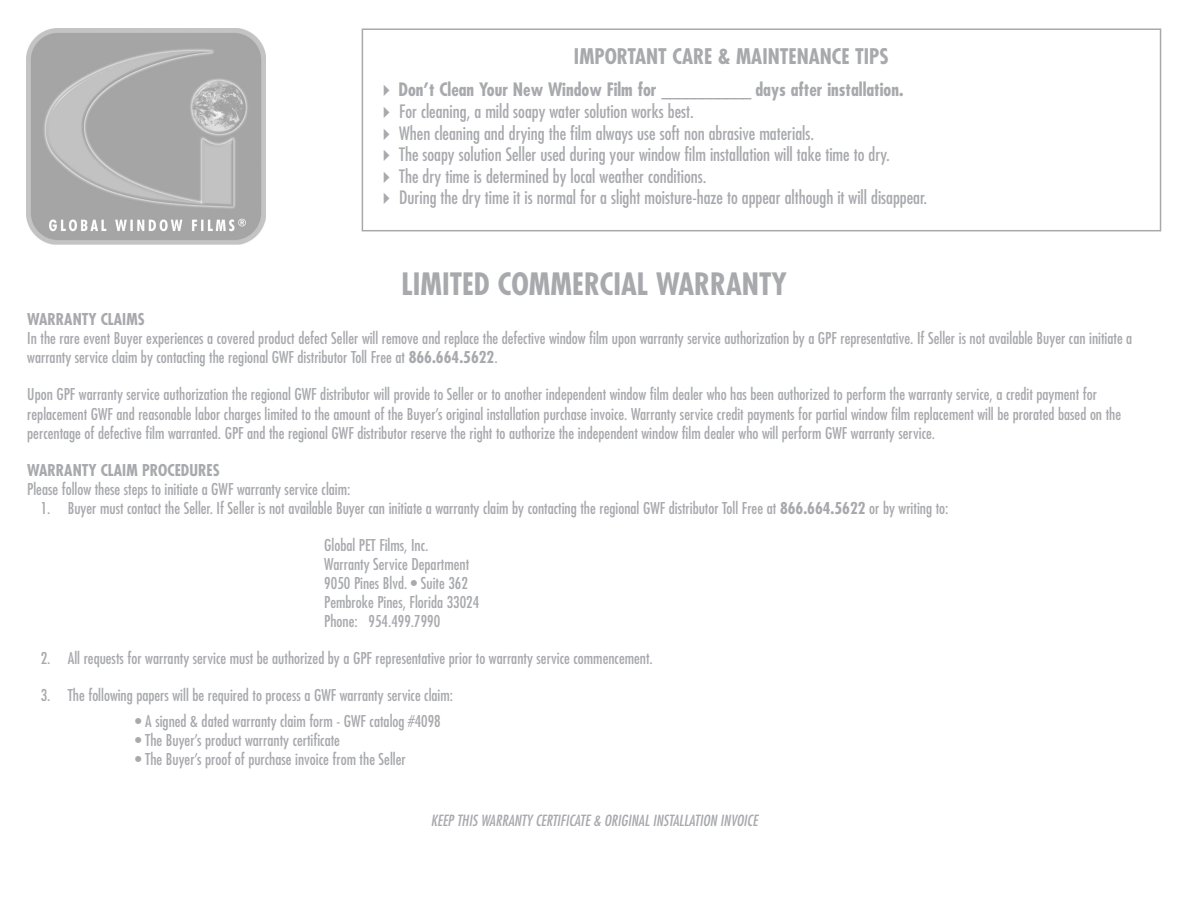
<style>
.page{position:relative;width:1188px;height:918px;background:#fff}
.page>*{position:absolute;margin:0;border:0;box-sizing:border-box;transform-origin:0 0}
.t1{font:700 condensed 30px "Futura";color:#a8a9ad}
.t2{font:700 condensed 21px "Futura";color:#a8a9ad}
.t3{font:condensed 18px "Futura";color:#a8a9ad}
.t4{font:700 condensed 18px "Futura";color:#a8a9ad}
.t5{font:condensed 15.9px "Futura";color:#a8a9ad}
.t6{font:700 condensed 15.9px "Futura";color:#a8a9ad}
.t7{font:italic condensed 15px "Futura";color:#a8a9ad}
.s1{font-weight:700}
</style>
<div class="page">
<div style="left:362px;top:28px;width:799px;height:203px;border:2px solid #a8a9ad"></div>
<img style="left:27px;top:29px;width:239px;height:216px">
<p class="t2" style="left:574px;top:43px;width:316px">IMPORTANT CARE &amp; MAINTENANCE TIPS</p>
<p class="t4" style="left:377px;top:78px;width:528px">✔ Don’t Clean Your New Window Film for ___________ days after installation.</p>
<p class="t3" style="left:377px;top:100px;width:318px">✔ For cleaning, a mild soapy water solution works best.</p>
<p class="t3" style="left:377px;top:122px;width:438px">✔ When cleaning and drying the film always use soft non abrasive materials.</p>
<p class="t3" style="left:377px;top:143px;width:514px">✔ The soapy solution Seller used during your window film installation will take time to dry.</p>
<p class="t3" style="left:377px;top:165px;width:331px">✔ The dry time is determined by local weather conditions.</p>
<p class="t3" style="left:377px;top:186px;width:552px">✔ During the dry time it is normal for a slight moisture-haze to appear although it will disappear.</p>
<p class="t1" style="left:402px;top:265px;width:387px">LIMITED COMMERCIAL WARRANTY</p>
<p class="t6" style="left:27px;top:309px;width:119px">WARRANTY CLAIMS</p>
<p class="t5" style="left:27px;top:328px;width:1107px">In the rare event Buyer experiences a covered product defect Seller will remove and replace the defective window film upon warranty service authorization by a GPF representative. If Seller is not available Buyer can initiate a</p>
<p class="t5" style="left:27px;top:347px;width:472px">warranty service claim by contacting the regional GWF distributor Toll Free at <span class="s1">866.664.5622</span>.</p>
<p class="t5" style="left:27px;top:385px;width:1071px">Upon GPF warranty service authorization the regional GWF distributor will provide to Seller or to another independent window film dealer who has been authorized to perform the warranty service, a credit payment for</p>
<p class="t5" style="left:27px;top:404px;width:1095px">replacement GWF and reasonable labor charges limited to the amount of the Buyer’s original installation purchase invoice. Warranty service credit payments for partial window film replacement will be prorated based on the</p>
<p class="t5" style="left:27px;top:423px;width:909px">percentage of defective film warranted. GPF and the regional GWF distributor reserve the right to authorize the independent window film dealer who will perform GWF warranty service.</p>
<p class="t6" style="left:27px;top:460px;width:194px">WARRANTY CLAIM PROCEDURES</p>
<p class="t5" style="left:27px;top:479px;width:325px">Please follow these steps to initiate a GWF warranty service claim:</p>
<p class="t5" style="left:41px;top:498px;width:909px">1. Buyer must contact the Seller. If Seller is not available Buyer can initiate a warranty claim by contacting the regional GWF distributor Toll Free at <span class="s1">866.664.5622</span> or by writing to:</p>
<p class="t5" style="left:324px;top:535px;width:106px">Global PET Films, Inc.</p>
<p class="t5" style="left:324px;top:554px;width:147px">Warranty Service Department</p>
<p class="t5" style="left:324px;top:573px;width:145px">9050 Pines Blvd. • Suite 362</p>
<p class="t5" style="left:324px;top:592px;width:157px">Pembroke Pines, Florida 33024</p>
<p class="t5" style="left:324px;top:611px;width:118px">Phone: 954.499.7990</p>
<p class="t5" style="left:41px;top:648px;width:614px">2. All requests for warranty service must be authorized by a GPF representative prior to warranty service commencement.</p>
<p class="t5" style="left:41px;top:686px;width:414px">3. The following papers will be required to process a GWF warranty service claim:</p>
<p class="t5" style="left:135px;top:711px;width:307px">• A signed &amp; dated warranty claim form - GWF catalog #4098</p>
<p class="t5" style="left:135px;top:730px;width:206px">• The Buyer’s product warranty certificate</p>
<p class="t5" style="left:135px;top:749px;width:272px">• The Buyer’s proof of purchase invoice from the Seller</p>
<p class="t7" style="left:431px;top:811px;width:328px">KEEP THIS WARRANTY CERTIFICATE &amp; ORIGINAL INSTALLATION INVOICE</p>
</div>
